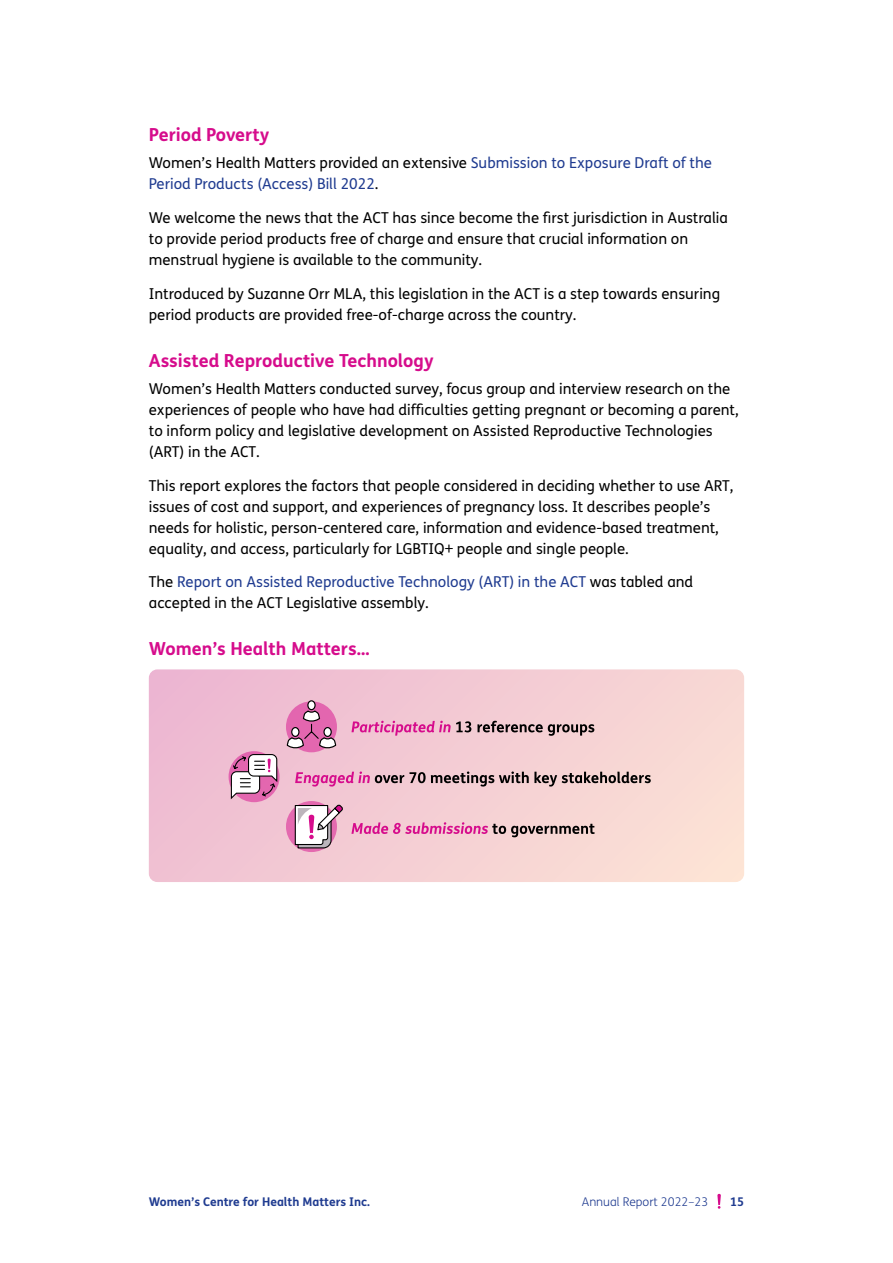
<style>
.page{position:relative;width:893px;height:1263px;background:#fff}
.page>*{position:absolute;margin:0;border:0;box-sizing:border-box;transform-origin:0 0}
.t1{font:700 18px "FS Me";color:#d60c8c}
.body_text{font:15px/21px "FS Me";color:#000}
.body_text-2{font:15px/21px "FS Me";color:#1f3b90}
.t2{font:700 12px "FS Me";color:#1f3b90}
.t3{font:300 12px "FS Me";color:#1f3b90}
.s1{color:#000}
.s2{color:#1f3b90}
</style>
<div class="page">
<svg style="left:149px;top:669px;width:595px;height:213px"></svg>
<svg style="left:229px;top:751px;width:51px;height:51px"></svg>
<svg style="left:286px;top:801px;width:51px;height:51px"></svg>
<svg style="left:294px;top:803px;width:50px;height:46px"></svg>
<svg style="left:230px;top:753px;width:48px;height:48px"></svg>
<svg style="left:286px;top:701px;width:51px;height:51px"></svg>
<div style="left:308px;top:701px;width:7px;height:9px;background:#fff;border-radius:50%"></div>
<div style="left:307px;top:700px;width:9px;height:10px;border:1px solid #000;border-radius:50%"></div>
<svg style="left:286px;top:709px;width:51px;height:41px"></svg>
<svg style="left:352px;top:721px;width:242px;height:15px"></svg>
<svg style="left:295px;top:771px;width:356px;height:15px"></svg>
<svg style="left:351px;top:822px;width:244px;height:15px"></svg>
<svg style="left:717px;top:1194px;width:4px;height:15px"></svg>
<h3 class="t1" style="left:149px;top:121px;width:122px">Period Poverty</h3>
<p class="body_text-2" style="left:149px;top:152px;width:565px"><span class="s1">Women’s Health Matters provided an extensive</span> Submission to Exposure Draft of the<br>Period Products (Access) Bill 2022<span class="s1">.</span></p>
<p class="body_text" style="left:149px;top:207px;width:581px">We welcome the news that the ACT has since become the first jurisdiction in Australia to provide period products free of charge and ensure that crucial information on menstrual hygiene is available to the community.</p>
<p class="body_text" style="left:149px;top:283px;width:573px">Introduced by Suzanne Orr MLA, this legislation in the ACT is a step towards ensuring period products are provided free-of-charge across the country.</p>
<h3 class="t1" style="left:149px;top:346px;width:286px">Assisted Reproductive Technology</h3>
<p class="body_text" style="left:149px;top:378px;width:591px">Women’s Health Matters conducted survey, focus group and interview research on the experiences of people who have had difficulties getting pregnant or becoming a parent, to inform policy and legislative development on Assisted Reproductive Technologies (ART) in the ACT.</p>
<p class="body_text" style="left:149px;top:475px;width:586px">This report explores the factors that people considered in deciding whether to use ART, issues of cost and support, and experiences of pregnancy loss. It describes people’s needs for holistic, person-centered care, information and evidence-based treatment, equality, and access, particularly for LGBTIQ+ people and single people.</p>
<p class="body_text" style="left:149px;top:571px;width:546px">The <span class="s2">Report on Assisted Reproductive Technology (ART) in the ACT</span> was tabled and accepted in the ACT Legislative assembly.</p>
<h3 class="t1" style="left:149px;top:635px;width:222px">Women’s Health Matters…</h3>
<p class="t2" style="left:149px;top:1192px;width:223px">Women’s Centre for Health Matters Inc.</p>
<p class="t3" style="left:582px;top:1193px;width:128px">Annual Report 2022–23</p>
<p class="t2" style="left:730px;top:1192px;width:16px">15</p>
</div>
